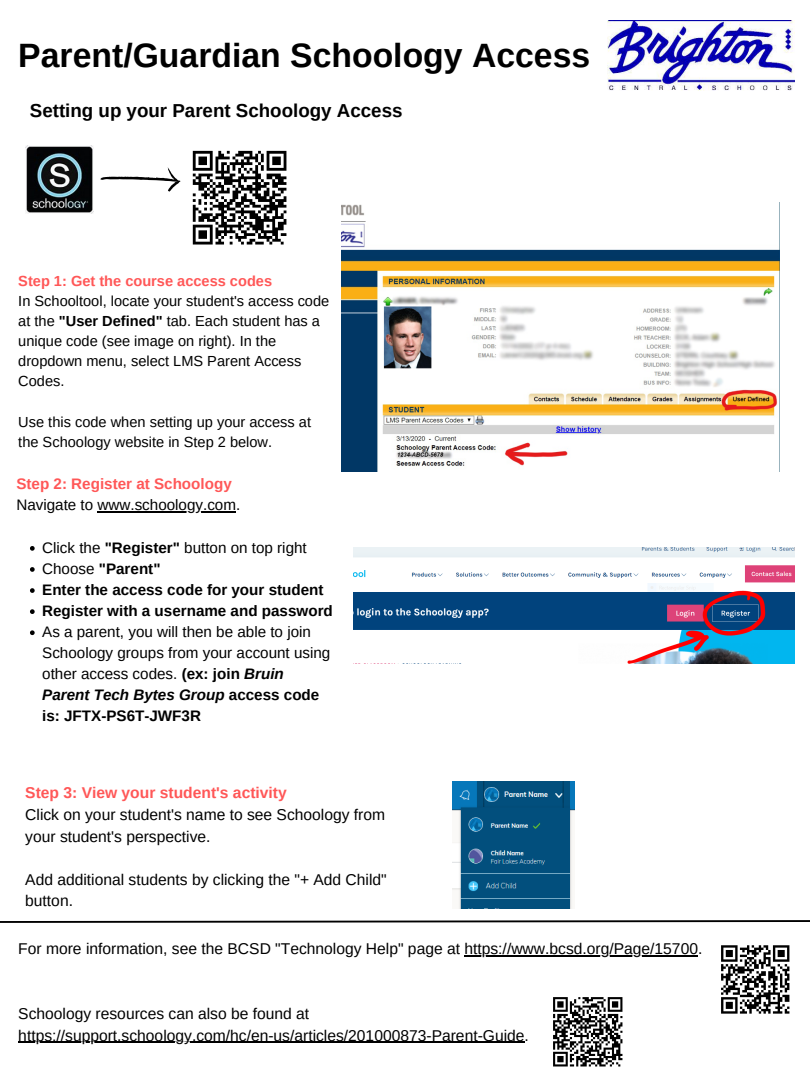
<style>
.page{position:relative;width:810px;height:1080px;background:#fff}
.page>*{position:absolute;margin:0;border:0;box-sizing:border-box;transform-origin:0 0}
.t1{font:700 33.75px "Arimo";color:#000}
.t2{font:700 18.75px "Arimo";color:#000}
.t3{font:15.62px/21.6px "Arimo";color:#000}
.t4{font:700 15.62px "Arimo";color:#ff5757}
.t5{font:15.19px/21.1px "Arimo";color:#000}
.t6{font:700 15.19px/21.1px "Arimo";color:#000}
.t7{font:700 15.19px "Arimo";color:#ff5757}
.t8{font:14.56px/20.1px "Arimo";color:#000}
.t9{font:700 14.56px "Arimo";color:#ff5757}
.s1{font-weight:700}
.s2{font-weight:400}
.s3{font-weight:700;font-style:italic}
</style>
<div class="page">
<img style="left:452px;top:782px;width:122px;height:126px">
<img style="left:342px;top:204px;width:437px;height:267px">
<img style="left:25px;top:145px;width:69px;height:69px">
<img style="left:353px;top:548px;width:442px;height:116px">
<svg style="left:553px;top:997px;width:70px;height:70px"></svg>
<svg style="left:721px;top:945px;width:69px;height:69px"></svg>
<img style="left:607px;top:20px;width:187px;height:71px">
<svg style="left:192px;top:150px;width:95px;height:95px"></svg>
<svg style="left:100px;top:167px;width:81px;height:25px"></svg>
<hr style="left:464px;top:955px;width:234px;height:2px;background:#000">
<hr style="left:18px;top:1042px;width:507px;height:1px;background:#000">
<svg style="left:30px;top:546px;width:5px;height:5px"></svg>
<svg style="left:30px;top:567px;width:5px;height:5px"></svg>
<svg style="left:30px;top:588px;width:5px;height:5px"></svg>
<svg style="left:30px;top:609px;width:5px;height:5px"></svg>
<svg style="left:30px;top:630px;width:5px;height:5px"></svg>
<hr style="left:98px;top:511px;width:138px;height:2px;background:#000">
<svg style="left:0;top:920px;width:810px;height:3px;background:#5f5f5f"></svg>
<h1 class="t1" style="left:18px;top:36px;width:573px">Parent/Guardian Schoology Access</h1>
<p class="t2" style="left:30px;top:100px;width:374px">Setting up your Parent Schoology Access</p>
<p class="t9" style="left:18px;top:272px;width:255px">Step 1: Get the course access codes</p>
<p class="t8" style="left:18px;top:291px;width:313px">In Schooltool, locate your student's access code at the <span class="s1">"User Defined"</span> tab. Each student has a unique code (see image on right). In the dropdown menu, select LMS Parent Access Codes.</p>
<p class="t8" style="left:18px;top:411px;width:294px">Use this code when setting up your access at the Schoology website in Step 2 below.</p>
<p class="t7" style="left:16px;top:476px;width:217px">Step 2: Register at Schoology</p>
<p class="t5" style="left:16px;top:495px;width:225px">Navigate to www.schoology.com.</p>
<p class="t6" style="left:42px;top:537px;width:292px"><span class="s2">Click the</span> "Register" <span class="s2">button on top right Choose</span> "Parent"<br>Enter the access code for your student Register with a username and password</p>
<p class="t5" style="left:42px;top:621px;width:290px">As a parent, you will then be able to join Schoology groups from your account using other access codes. <span class="s1">(ex: join</span> <span class="s3">Bruin Parent Tech Bytes Group</span> <span class="s1">access code is: JFTX-PS6T-JWF3R</span></p>
<p class="t4" style="left:25px;top:784px;width:263px">Step 3: View your student's activity</p>
<p class="t3" style="left:25px;top:804px;width:361px">Click on your student's name to see Schoology from your student's perspective.</p>
<p class="t3" style="left:25px;top:868px;width:363px">Add additional students by clicking the "+ Add Child" button.</p>
<p class="t3" style="left:18px;top:938px;width:686px">For more information, see the BCSD "Technology Help" page at https://www.bcsd.org/Page/15700.</p>
<p class="t3" style="left:18px;top:1003px;width:512px">Schoology resources can also be found at https://support.schoology.com/hc/en-us/articles/201000873-Parent-Guide.</p>
</div>
